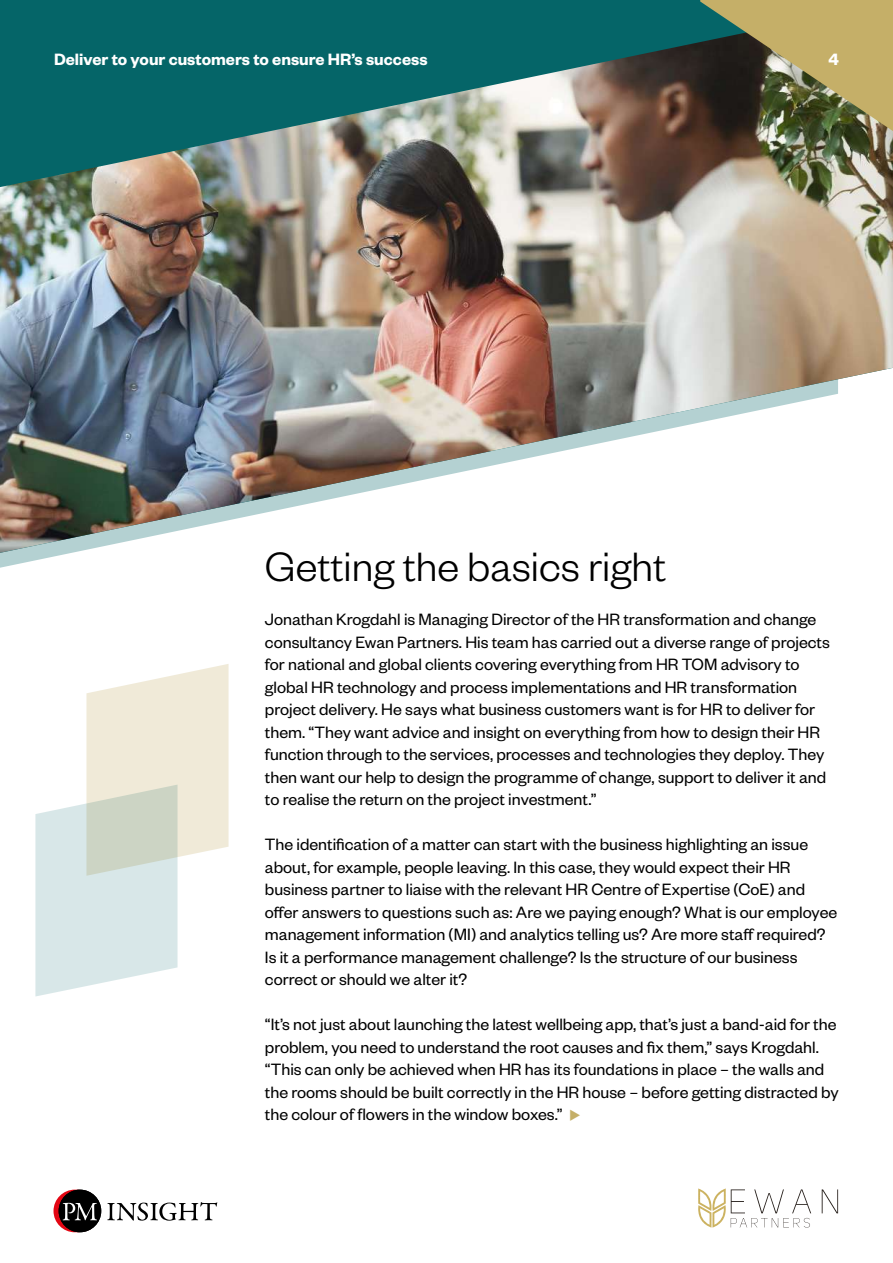
<style>
.page{position:relative;width:893px;height:1263px;background:#fff}
.page>*{position:absolute;margin:0;border:0;box-sizing:border-box;transform-origin:0 0}
.t1{font:300 45px "Founders Grotesk";color:#000}
.t2{font:18px/22.5px "Founders Grotesk";color:#000}
.t3{font:600 18px "Founders Grotesk";color:#fff}
.s1{color:#c5af68}
</style>
<div class="page">
<svg style="left:107px;top:1202px;width:110px;height:18px"></svg>
<div style="left:59px;top:1189px;width:42px;height:43px;background:#000;border-radius:50%"></div>
<svg style="left:54px;top:1189px;width:43px;height:43px"></svg>
<img style="left:698px;top:1211px;width:28px;height:16px">
<img style="left:698px;top:1188px;width:28px;height:23px">
<svg style="left:822px;top:1189px;width:16px;height:24px"></svg>
<svg style="left:731px;top:1189px;width:80px;height:38px"></svg>
<img style="left:0;top:187px;width:893px;height:366px">
<svg style="left:35px;top:664px;width:194px;height:332px"></svg>
<img style="left:0;top:0;width:893px;height:187px">
<svg style="left:700px;top:0;width:193px;height:131px;background:#827b4e"></svg>
<p class="t3" style="left:54px;top:48px;width:375px">Deliver to your customers to ensure HR’s success</p>
<p class="t3" style="left:828px;top:48px;width:12px">4</p>
<h1 class="t1" style="left:265px;top:540px;width:403px">Getting the basics right</h1>
<p class="t2" style="left:265px;top:607px;width:566px">Jonathan Krogdahl is Managing Director of the HR transformation and change consultancy Ewan Partners. His team has carried out a diverse range of projects for national and global clients covering everything from HR TOM advisory to global HR technology and process implementations and HR transformation project delivery. He says what business customers want is for HR to deliver for them. “They want advice and insight on everything from how to design their HR function through to the services, processes and technologies they deploy. They then want our help to design the programme of change, support to deliver it and to realise the return on the project investment.”</p>
<p class="t2" style="left:265px;top:832px;width:574px">The identification of a matter can start with the business highlighting an issue about, for example, people leaving. In this case, they would expect their HR business partner to liaise with the relevant HR Centre of Expertise (CoE) and offer answers to questions such as: Are we paying enough? What is our employee management information (MI) and analytics telling us? Are more staff required?<br>Is it a performance management challenge? Is the structure of our business correct or should we alter it?</p>
<p class="t2" style="left:265px;top:1012px;width:575px">“It’s not just about launching the latest wellbeing app, that’s just a band-aid for the problem, you need to understand the root causes and fix them,” says Krogdahl. “This can only be achieved when HR has its foundations in place – the walls and the rooms should be built correctly in the HR house – before getting distracted by the colour of flowers in the window boxes.” <span class="s1">◆</span></p>
</div>
